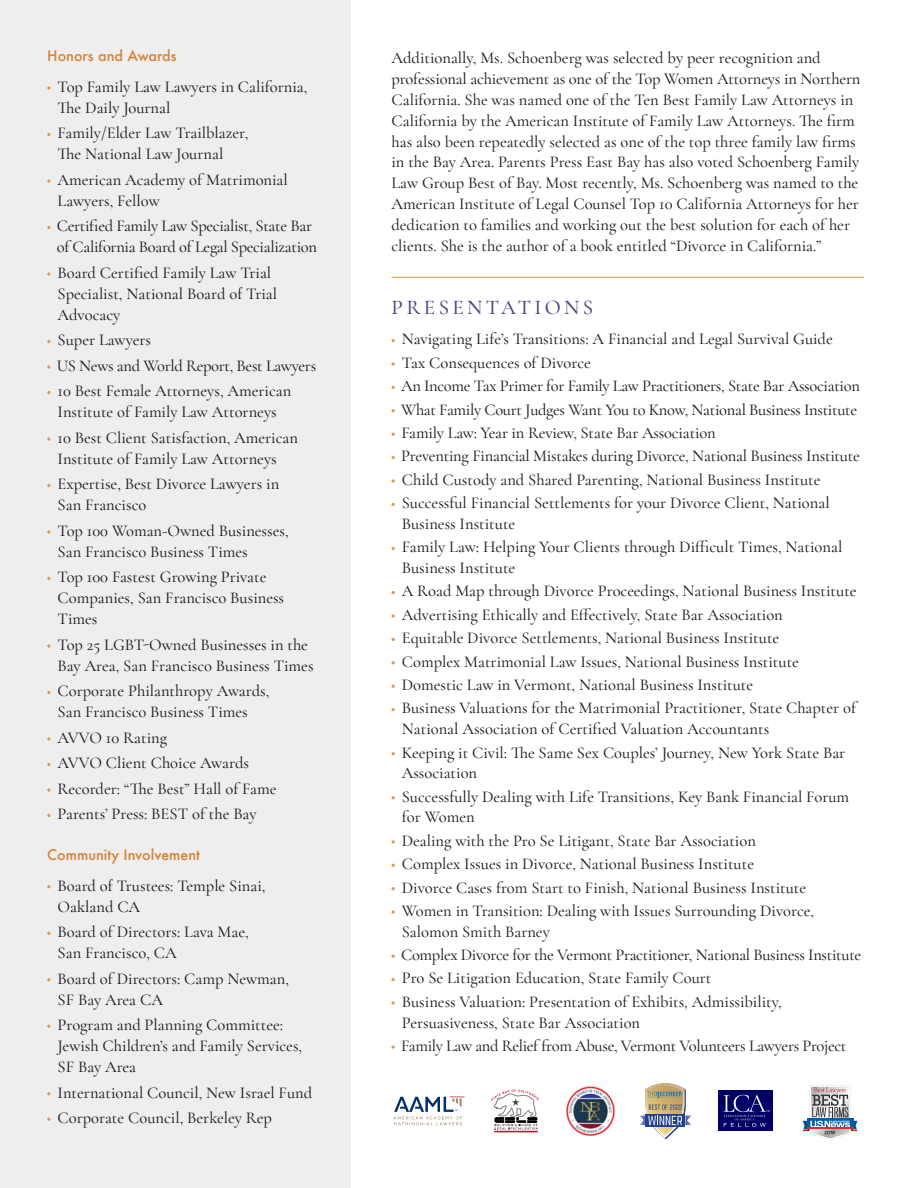
<style>
.page{position:relative;width:918px;height:1188px;background:#fff}
.page>*{position:absolute;margin:0;border:0;box-sizing:border-box;transform-origin:0 0}
.t1{font:500 21px "Cormorant Garamond";letter-spacing:.16em;color:#454281}
.t2{font:500 16.5px/23.4px "Cormorant Garamond";color:#231f20}
.t3{font:500 16.5px/21px "Cormorant Garamond";letter-spacing:-.02em;color:#231f20}
.t4{font:500 14.25px "Futura";color:#d68231}
</style>
<div class="page">
<div style="left:0;top:0;width:351px;height:1188px;background:#eeeeef"></div>
<hr style="left:392px;top:277px;width:472px;height:1px;background:#e79640">
<svg style="left:394px;top:1097px;width:71px;height:28px"></svg>
<div style="left:718px;top:1091px;width:55px;height:40px;background:#010066"></div>
<svg style="left:723px;top:1095px;width:47px;height:32px"></svg>
<svg style="left:803px;top:1085px;width:54px;height:55px"></svg>
<svg style="left:639px;top:1083px;width:53px;height:56px"></svg>
<svg style="left:491px;top:1089px;width:48px;height:43px"></svg>
<img style="left:566px;top:1084px;width:50px;height:52px">
<p class="t4" style="left:47px;top:46px;width:131px">Honors and Awards</p>
<p class="t2" style="left:58px;top:78px;width:251px;line-height:21px">Top Family Law Lawyers in California,<br>The Daily Journal</p>
<p class="t2" style="left:58px;top:123px;width:192px;line-height:21px">Family/Elder Law Trailblazer,<br>The National Law Journal</p>
<p class="t2" style="left:58px;top:171px;width:232px;line-height:21px">American Academy of Matrimonial<br>Lawyers, Fellow</p>
<p class="t3" style="left:57px;top:216px;width:262px">Certified Family Law Specialist, State Bar of California Board of Legal Specialization</p>
<p class="t2" style="left:58px;top:262px;width:221px;line-height:21px">Board Certified Family Law Trial<br>Specialist, National Board of Trial<br>Advocacy</p>
<p class="t2" style="left:57px;top:329px;width:261px;line-height:25.5px">Super Lawyers<br>US News and World Report, Best Lawyers<br>10 Best Female Attorneys, American</p>
<p class="t2" style="left:58px;top:399px;width:242px;line-height:25.5px">Institute of Family Law Attorneys<br>10 Best Client Satisfaction, American</p>
<p class="t2" style="left:58px;top:446px;width:223px;line-height:25.5px">Institute of Family Law Attorneys<br>Expertise, Best Divorce Lawyers in</p>
<p class="t2" style="left:58px;top:494px;width:233px;line-height:25.5px">San Francisco<br>Top 100 Woman-Owned Businesses,</p>
<p class="t2" style="left:58px;top:540px;width:210px;line-height:25.5px">San Francisco Business Times<br>Top 100 Fastest Growing Private</p>
<p class="t2" style="left:58px;top:589px;width:228px;line-height:21px">Companies, San Francisco Business<br>Times</p>
<p class="t2" style="left:58px;top:634px;width:258px;line-height:21px">Top 25 LGBT-Owned Businesses in the<br>Bay Area, San Francisco Business Times</p>
<p class="t2" style="left:58px;top:682px;width:213px;line-height:21px">Corporate Philanthropy Awards,<br>San Francisco Business Times</p>
<p class="t2" style="left:58px;top:725px;width:221px;line-height:25.5px">AVVO 10 Rating<br>AVVO Client Choice Awards<br>Recorder: “The Best” Hall of Fame<br>Parents’ Press: BEST of the Bay</p>
<p class="t4" style="left:47px;top:845px;width:154px">Community Involvement</p>
<p class="t2" style="left:58px;top:875px;width:209px;line-height:21px">Board of Trustees: Temple Sinai,<br>Oakland CA</p>
<p class="t2" style="left:58px;top:921px;width:193px;line-height:21px">Board of Directors: Lava Mae,<br>San Francisco, CA</p>
<p class="t2" style="left:58px;top:969px;width:233px;line-height:21px">Board of Directors: Camp Newman,<br>SF Bay Area CA</p>
<p class="t2" style="left:58px;top:1016px;width:246px;line-height:21px">Program and Planning Committee:<br>Jewish Children’s and Family Services,<br>SF Bay Area</p>
<p class="t2" style="left:58px;top:1080px;width:256px;line-height:25.5px">International Council, New Israel Fund<br>Corporate Council, Berkeley Rep</p>
<p class="t2" style="left:392px;top:49px;width:470px;line-height:20.9px">Additionally, Ms. Schoenberg was selected by peer recognition and professional achievement as one of the Top Women Attorneys in Northern California. She was named one of the Ten Best Family Law Attorneys in California by the American Institute of Family Law Attorneys. The firm has also been repeatedly selected as one of the top three family law firms in the Bay Area. Parents Press East Bay has also voted Schoenberg Family Law Group Best of Bay. Most recently, Ms. Schoenberg was named to the American Institute of Legal Counsel Top 10 California Attorneys for her dedication to families and working out the best solution for each of her clients. She is the author of a book entitled “Divorce in California.”</p>
<p class="t1" style="left:392px;top:295px;width:203px">PRESENTATIONS</p>
<p class="t2" style="left:401px;top:327px;width:460px">Navigating Life’s Transitions: A Financial and Legal Survival Guide<br>Tax Consequences of Divorce<br>An Income Tax Primer for Family Law Practitioners, State Bar Association What Family Court Judges Want You to Know, National Business Institute Family Law: Year in Review, State Bar Association<br>Preventing Financial Mistakes during Divorce, National Business Institute Child Custody and Shared Parenting, National Business Institute Successful Financial Settlements for your Divorce Client, National</p>
<p class="t2" style="left:402px;top:512px;width:442px">Business Institute<br>Family Law: Helping Your Clients through Difficult Times, National</p>
<p class="t2" style="left:402px;top:556px;width:456px">Business Institute<br>A Road Map through Divorce Proceedings, National Business Institute Advertising Ethically and Effectively, State Bar Association<br>Equitable Divorce Settlements, National Business Institute<br>Complex Matrimonial Law Issues, National Business Institute Domestic Law in Vermont, National Business Institute<br>Business Valuations for the Matrimonial Practitioner, State Chapter of</p>
<p class="t2" style="left:402px;top:717px;width:445px">National Association of Certified Valuation Accountants<br>Keeping it Civil: The Same Sex Couples’ Journey, New York State Bar</p>
<p class="t2" style="left:402px;top:763px;width:449px">Association<br>Successfully Dealing with Life Transitions, Key Bank Financial Forum</p>
<p class="t2" style="left:402px;top:807px;width:414px">for Women<br>Dealing with the Pro Se Litigant, State Bar Association Complex Issues in Divorce, National Business Institute<br>Divorce Cases from Start to Finish, National Business Institute Women in Transition: Dealing with Issues Surrounding Divorce,</p>
<p class="t2" style="left:401px;top:921px;width:462px">Salomon Smith Barney<br>Complex Divorce for the Vermont Practitioner, National Business Institute Pro Se Litigation Education, State Family Court<br>Business Valuation: Presentation of Exhibits, Admissibility,</p>
<p class="t3" style="left:401px;top:1011px;width:447px;line-height:23.4px">Persuasiveness, State Bar Association<br>Family Law and Relief from Abuse, Vermont Volunteers Lawyers Project</p>
</div>
